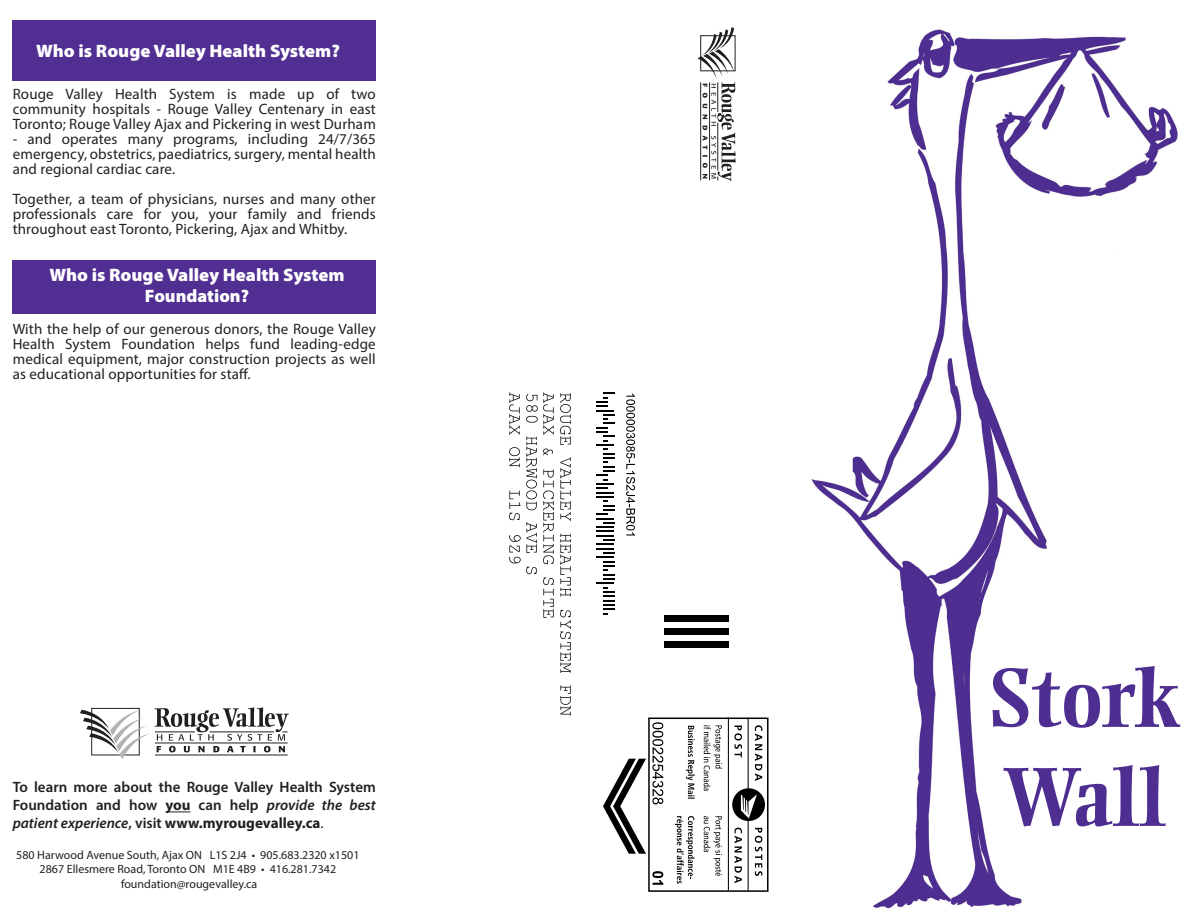
<style>
.page{position:relative;width:1188px;height:918px;background:#fff}
.page>*{position:absolute;margin:0;border:0;box-sizing:border-box;transform-origin:0 0}
.t1{font:700 82.5px "Ellington MT Std";color:#4e2e91}
.t2{font:900 18px/21.6px "Myriad Pro";color:#fff;text-align:center}
.t3{font:15px/15px "Myriad Pro";letter-spacing:.01em;color:#231f20;text-align:justify}
.t4{font:600 15px/18px "Myriad Pro";color:#231f20;text-align:justify}
.t5{font:12px "Myriad Pro";color:#231f20}
.s1{font-weight:700}
.s2{font-style:italic}
.s3{font-weight:400}
</style>
<div class="page">
<svg style="left:698px;top:27px;width:38px;height:154px"></svg>
<hr style="left:717px;top:123px;width:1px;height:47px;background:#231f20">
<div style="left:13px;top:21px;width:363px;height:60px;background:#502e92"></div>
<div style="left:13px;top:260px;width:363px;height:54px;background:#502e92"></div>
<svg style="left:80px;top:707px;width:209px;height:52px"></svg>
<hr style="left:155px;top:743px;width:133px;height:1px;background:#231f20">
<hr style="left:155px;top:755px;width:133px;height:1px;background:#231f20">
<svg style="left:165px;top:812px;width:25px;height:1px"></svg>
<svg style="left:596px;top:392px;width:18px;height:223px"></svg>
<svg style="left:652px;top:722px;width:11px;height:82px"></svg>
<svg style="left:652px;top:871px;width:11px;height:14px"></svg>
<svg style="left:626px;top:394px;width:9px;height:142px"></svg>
<svg style="left:560px;top:393px;width:11px;height:323px"></svg>
<svg style="left:509px;top:392px;width:45px;height:226px"></svg>
<div style="left:648px;top:718px;width:121px;height:174px;border:2px solid #000"></div>
<svg style="left:686px;top:726px;width:9px;height:73px"></svg>
<hr style="left:728px;top:718px;width:1px;height:172px;background:#000">
<hr style="left:748px;top:718px;width:1px;height:173px;background:#000">
<div style="left:732px;top:788px;width:33px;height:33px;background:#000;border-radius:50%"></div>
<svg style="left:741px;top:794px;width:16px;height:24px"></svg>
<svg style="left:603px;top:759px;width:43px;height:95px"></svg>
<svg style="left:704px;top:725px;width:18px;height:66px"></svg>
<svg style="left:704px;top:816px;width:18px;height:60px"></svg>
<svg style="left:675px;top:816px;width:20px;height:68px"></svg>
<svg style="left:755px;top:725px;width:7px;height:56px"></svg>
<svg style="left:734px;top:726px;width:8px;height:31px"></svg>
<svg style="left:734px;top:828px;width:8px;height:55px"></svg>
<svg style="left:755px;top:828px;width:7px;height:48px"></svg>
<div style="left:665px;top:616px;width:64px;height:6px;background:#000"></div>
<div style="left:665px;top:628px;width:64px;height:6px;background:#000"></div>
<div style="left:665px;top:641px;width:64px;height:6px;background:#000"></div>
<img style="left:811px;top:29px;width:367px;height:880px">
<p class="t2" style="left:36px;top:40px;width:305px">Who is Rouge Valley Health System?</p>
<p class="t3" style="left:13px;top:86px;width:365px">Rouge Valley Health System is made up of two community hospitals - Rouge Valley Centenary in east Toronto; Rouge Valley Ajax and Pickering in west Durham</p>
<p class="t3" style="left:13px;top:131px;width:365px">- and operates many programs, including 24/7/365 emergency, obstetrics, paediatrics, surgery, mental health and regional cardiac care.</p>
<p class="t3" style="left:13px;top:191px;width:365px">Together, a team of physicians, nurses and many other professionals care for you, your family and friends throughout east Toronto, Pickering, Ajax and Whitby.</p>
<p class="t2" style="left:49px;top:263px;width:297px">Who is Rouge Valley Health System<br>Foundation?</p>
<p class="t3" style="left:13px;top:321px;width:365px">With the help of our generous donors, the Rouge Valley Health System Foundation helps fund leading-edge medical equipment, major construction projects as well as educational opportunities for staff.</p>
<p class="t4" style="left:13px;top:778px;width:365px">To learn more about the Rouge Valley Health System Foundation and how <span class="s1">you</span> can help <span class="s2">provide the best patient experience</span>, visit <span class="s1">www.myrougevalley.ca</span><span class="s3">.</span></p>
<p class="t5" style="left:16px;top:848px;width:345px">580 Harwood Avenue South, Ajax ON L1S 2J4 • 905.683.2320 x1501</p>
<p class="t5" style="left:40px;top:862px;width:298px">2867 Ellesmere Road, Toronto ON M1E 4B9 • 416.281.7342</p>
<p class="t5" style="left:121px;top:876px;width:138px">foundation@rougevalley.ca</p>
<p class="t1" style="left:988px;top:652px;width:193px">Stork</p>
<p class="t1" style="left:1001px;top:751px;width:166px">Wall</p>
</div>
